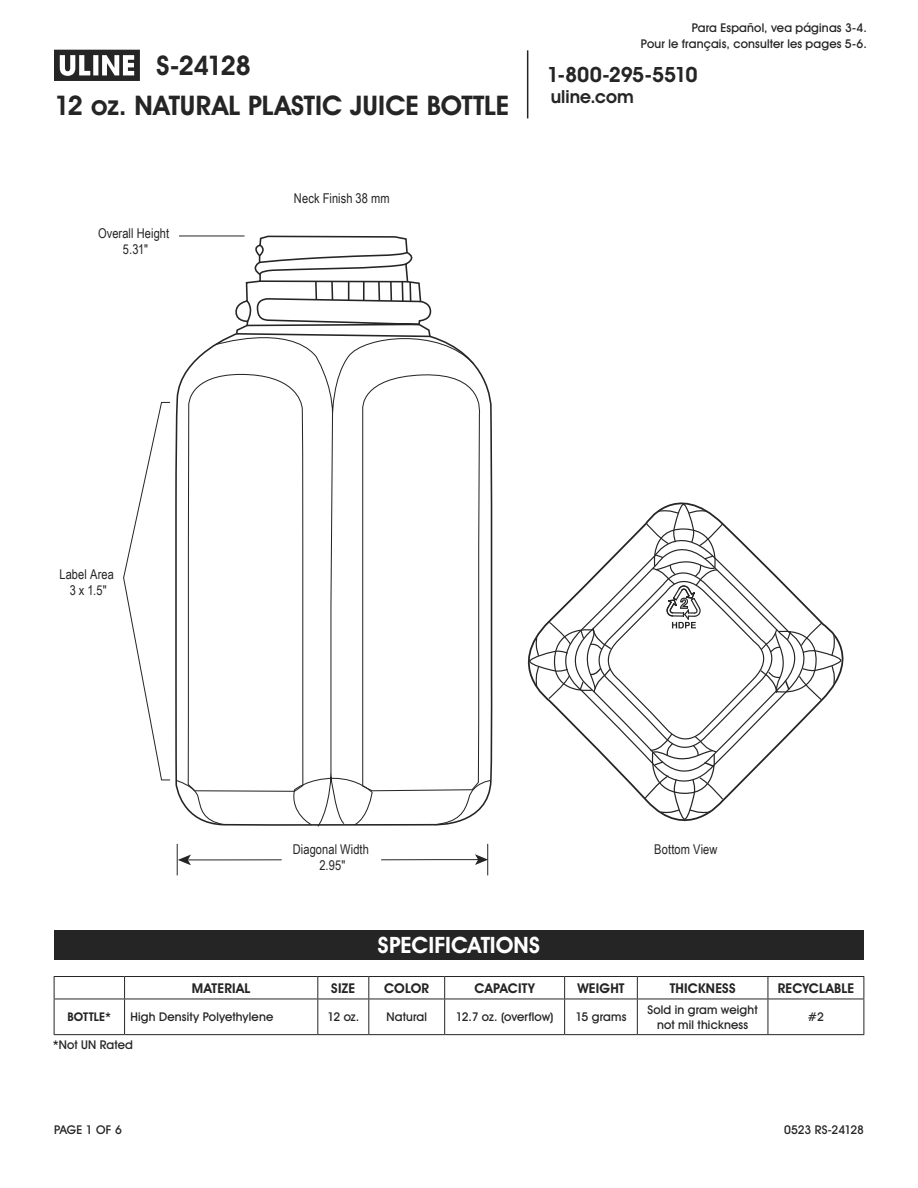
<style>
.page{position:relative;width:918px;height:1188px;background:#fff}
.page>*{position:absolute;margin:0;border:0;box-sizing:border-box;transform-origin:0 0}
.t1{font:700 27px "Uline Two Knine";letter-spacing:-.005em;color:#252525}
.t2{font:700 22.5px "Uline Two Knine";color:#fff}
.t3{font:700 21px "Uline Two Knine";letter-spacing:-.02em;color:#252525}
.t4{font:700 18px "Uline Two Knine";color:#252525}
.t5{font:13.5px/16.2px "Arial Narrow";letter-spacing:.005em;color:#252525;text-align:center}
.t6{font:700 13.5px "Uline Two Knine";letter-spacing:.015em;color:#252525}
.t7{font:12px/14.4px "Uline Two Knine";letter-spacing:.015em;color:#252525;text-align:center}
.t8{font:12px "Uline Two Knine";letter-spacing:-.005em;color:#252525}
.t9{font:12px "Uline Two Knine";letter-spacing:-.015em;color:#252525}
.t10{font:700 12px "Uline Two Knine";letter-spacing:.01em;color:#252525}
</style>
<div class="page">
<hr style="left:527px;top:50px;width:1px;height:68px;background:#252525">
<svg style="left:54px;top:50px;width:86px;height:31px"></svg>
<svg style="left:178px;top:855px;width:104px;height:10px"></svg>
<hr style="left:177px;top:844px;width:1px;height:31px;background:#252525">
<svg style="left:381px;top:854px;width:106px;height:11px"></svg>
<hr style="left:487px;top:844px;width:1px;height:31px;background:#252525">
<svg style="left:123px;top:244px;width:369px;height:583px"></svg>
<svg style="left:528px;top:503px;width:314px;height:318px"></svg>
<div style="left:54px;top:930px;width:810px;height:30px;background:#252525"></div>
<hr style="left:54px;top:976px;width:71px;height:1px;background:#252525">
<svg style="left:54px;top:977px;width:1px;height:22px"></svg>
<hr style="left:125px;top:976px;width:193px;height:1px;background:#252525">
<svg style="left:124px;top:977px;width:1px;height:22px"></svg>
<hr style="left:318px;top:976px;width:51px;height:1px;background:#252525">
<svg style="left:317px;top:977px;width:1px;height:22px"></svg>
<hr style="left:369px;top:976px;width:76px;height:1px;background:#252525">
<svg style="left:368px;top:977px;width:1px;height:22px"></svg>
<hr style="left:445px;top:976px;width:120px;height:1px;background:#252525">
<svg style="left:444px;top:977px;width:1px;height:22px"></svg>
<hr style="left:565px;top:976px;width:72px;height:1px;background:#252525">
<svg style="left:564px;top:977px;width:1px;height:22px"></svg>
<hr style="left:637px;top:976px;width:131px;height:1px;background:#252525">
<svg style="left:637px;top:977px;width:1px;height:22px"></svg>
<hr style="left:768px;top:976px;width:96px;height:1px;background:#252525">
<svg style="left:768px;top:977px;width:1px;height:22px"></svg>
<svg style="left:864px;top:977px;width:1px;height:22px"></svg>
<hr style="left:54px;top:999px;width:1px;height:35px;background:#252525">
<hr style="left:124px;top:999px;width:1px;height:35px;background:#252525">
<hr style="left:317px;top:999px;width:1px;height:35px;background:#252525">
<hr style="left:368px;top:999px;width:1px;height:35px;background:#252525">
<hr style="left:444px;top:999px;width:1px;height:35px;background:#252525">
<hr style="left:564px;top:999px;width:1px;height:35px;background:#252525">
<hr style="left:637px;top:999px;width:1px;height:35px;background:#252525">
<hr style="left:768px;top:999px;width:1px;height:35px;background:#252525">
<hr style="left:864px;top:999px;width:1px;height:35px;background:#252525">
<hr style="left:54px;top:1034px;width:71px;height:1px;background:#252525">
<hr style="left:125px;top:1034px;width:193px;height:1px;background:#252525">
<hr style="left:318px;top:1034px;width:51px;height:1px;background:#252525">
<hr style="left:369px;top:1034px;width:76px;height:1px;background:#252525">
<hr style="left:445px;top:1034px;width:120px;height:1px;background:#252525">
<hr style="left:565px;top:1034px;width:72px;height:1px;background:#252525">
<hr style="left:637px;top:1034px;width:131px;height:1px;background:#252525">
<hr style="left:768px;top:1034px;width:96px;height:1px;background:#252525">
<hr style="left:54px;top:999px;width:71px;height:1px;background:#252525">
<hr style="left:125px;top:999px;width:193px;height:1px;background:#252525">
<hr style="left:318px;top:999px;width:51px;height:1px;background:#252525">
<hr style="left:369px;top:999px;width:76px;height:1px;background:#252525">
<hr style="left:445px;top:999px;width:120px;height:1px;background:#252525">
<hr style="left:565px;top:999px;width:72px;height:1px;background:#252525">
<hr style="left:637px;top:999px;width:131px;height:1px;background:#252525">
<hr style="left:768px;top:999px;width:96px;height:1px;background:#252525">
<h1 class="t1" style="left:157px;top:49px;width:96px">S-24128</h1>
<h1 class="t1" style="left:54px;top:89px;width:457px">12 oz. NATURAL PLASTIC JUICE BOTTLE</h1>
<p class="t5" style="left:98px;top:225px;width:73px">Overall Height<br>5.31"</p>
<p class="t5" style="left:294px;top:190px;width:97px">Neck Finish 38 mm</p>
<p class="t7" style="left:641px;top:19px;width:227px;line-height:16.8px;text-align:right">Para Español, vea páginas 3-4.<br>Pour le français, consulter les pages 5-6.</p>
<h3 class="t3" style="left:547px;top:62px;width:152px">1-800-295-5510</h3>
<h3 class="t4" style="left:551px;top:86px;width:84px">uline.com</h3>
<p class="t5" style="left:59px;top:566px;width:56px">Label Area<br>3 x 1.5"</p>
<p class="t5" style="left:293px;top:841px;width:78px">Diagonal Width<br>2.95"</p>
<h2 class="t2" style="left:378px;top:931px;width:164px">SPECIFICATIONS</h2>
<p class="t5" style="left:654px;top:841px;width:65px">Bottom View</p>
<p class="t6" style="left:192px;top:980px;width:60px">MATERIAL</p>
<p class="t6" style="left:331px;top:980px;width:25px">SIZE</p>
<p class="t6" style="left:384px;top:980px;width:47px">COLOR</p>
<p class="t6" style="left:475px;top:980px;width:62px">CAPACITY</p>
<p class="t6" style="left:577px;top:980px;width:49px">WEIGHT</p>
<p class="t6" style="left:670px;top:980px;width:67px">THICKNESS</p>
<p class="t6" style="left:778px;top:980px;width:78px">RECYCLABLE</p>
<p class="t10" style="left:68px;top:1010px;width:45px">BOTTLE*</p>
<p class="t7" style="left:131px;top:1010px;width:144px">High Density Polyethylene</p>
<p class="t7" style="left:327px;top:1010px;width:33px">12 oz.</p>
<p class="t7" style="left:386px;top:1010px;width:42px">Natural</p>
<p class="t8" style="left:456px;top:1010px;width:99px">12.7 oz. (overflow)</p>
<p class="t7" style="left:575px;top:1010px;width:53px">15 grams</p>
<p class="t7" style="left:648px;top:1003px;width:112px">Sold in gram weight not mil thickness</p>
<p class="t7" style="left:808px;top:1010px;width:18px">#2</p>
<p class="t7" style="left:53px;top:1038px;width:82px">*Not UN Rated</p>
<p class="t7" style="left:54px;top:1122px;width:69px">PAGE 1 OF 6</p>
<p class="t9" style="left:784px;top:1122px;width:81px">0523 RS-24128</p>
</div>
